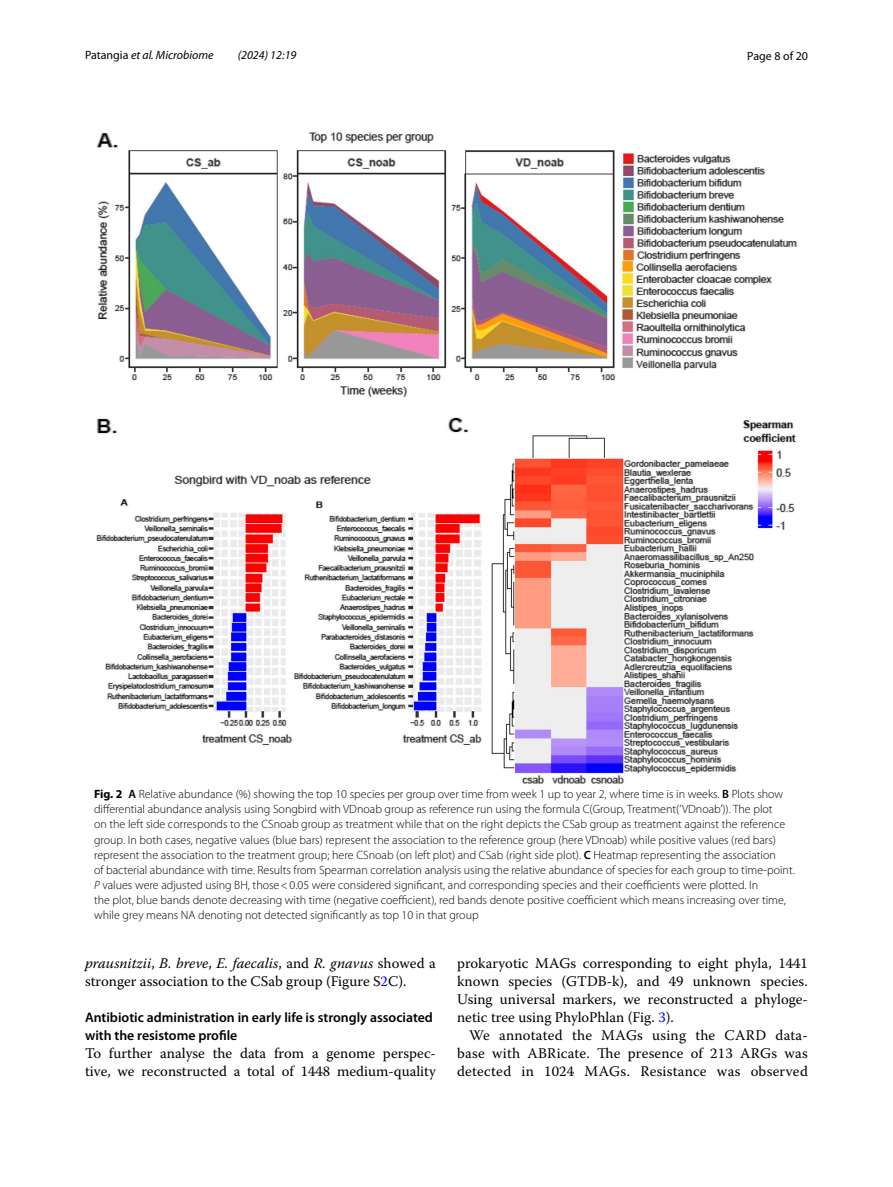
<style>
.page{position:relative;width:893px;height:1187px;background:#fff}
.page>*{position:absolute;margin:0;border:0;box-sizing:border-box;transform-origin:0 0}
.t1{font:14.7px/18px "Warnock Pro";color:#000}
.t2{font:600 13.8px/18px "Myriad Pro";color:#000}
.t3{font:300 12px/15px "Myriad Pro";color:#000}
.t4{font:italic 12px "Myriad Pro";color:#000}
.t5{font:12px "Myriad Pro";color:#000}
.s1{font-style:normal}
.s2{font-weight:700}
.s3{font-weight:600}
.s4{font-style:italic}
.s5{color:#00f}
</style>
<div class="page">
<img style="left:96px;top:133px;width:701px;height:650px">
<p class="t4" style="left:85px;top:48px;width:130px"><span class="s1">Patangia</span> et al. Microbiome</p>
<p class="t4" style="left:238px;top:48px;width:60px">(2024) 12:19</p>
<p class="t5" style="left:747px;top:48px;width:62px">Page 8 of 20</p>
<p class="t3" style="left:94px;top:787px;width:702px"><span class="s2">Fig. 2</span> <span class="s3">A</span> Relative abundance (%) showing the top 10 species per group over time from week 1 up to year 2, where time is in weeks. <span class="s3">B</span> Plots show differential abundance analysis using Songbird with VDnoab group as reference run using the formula C(Group, Treatment(’VDnoab’)). The plot<br>on the left side corresponds to the CSnoab group as treatment while that on the right depicts the CSab group as treatment against the reference group. In both cases, negative values (blue bars) represent the association to the reference group (here VDnoab) while positive values (red bars) represent the association to the treatment group; here CSnoab (on left plot) and CSab (right side plot). <span class="s3">C</span> Heatmap representing the association<br>of bacterial abundance with time. Results from Spearman correlation analysis using the relative abundance of species for each group to time-point.<br><span class="s4">P</span> values were adjusted using BH, those&lt;0.05 were considered significant, and corresponding species and their coefficients were plotted. In<br>the plot, blue bands denote decreasing with time (negative coefficient), red bands denote positive coefficient which means increasing over time, while grey means NA denoting not detected significantly as top 10 in that group</p>
<p class="t1" style="left:85px;top:953px;width:352px"><span class="s4">prausnitzii</span>, <span class="s4">B. breve</span>, <span class="s4">E. faecalis</span>, and <span class="s4">R. gnavus</span> showed a stronger association to the CSab group (Figure S<span class="s5">2</span>C).</p>
<p class="t2" style="left:85px;top:1007px;width:349px">Antibiotic administration in early life is strongly associated with the resistome profile</p>
<p class="t1" style="left:85px;top:1043px;width:352px">To further analyse the data from a genome perspec&shy;tive, we reconstructed a total of 1448 medium-quality</p>
<p class="t1" style="left:457px;top:953px;width:352px;text-align:justify">prokaryotic MAGs corresponding to eight phyla, 1441 known species (GTDB-k), and 49 unknown species.<br>Using universal markers, we reconstructed a phyloge&shy;netic tree using PhyloPhlan (Fig. <span class="s5">3</span>).</p>
<p class="t1" style="left:457px;top:1025px;width:352px;text-align:justify;text-indent:12px">We annotated the MAGs using the CARD data&shy;base with ABRicate. The presence of 213 ARGs was detected in 1024 MAGs. Resistance was observed</p>
</div>
